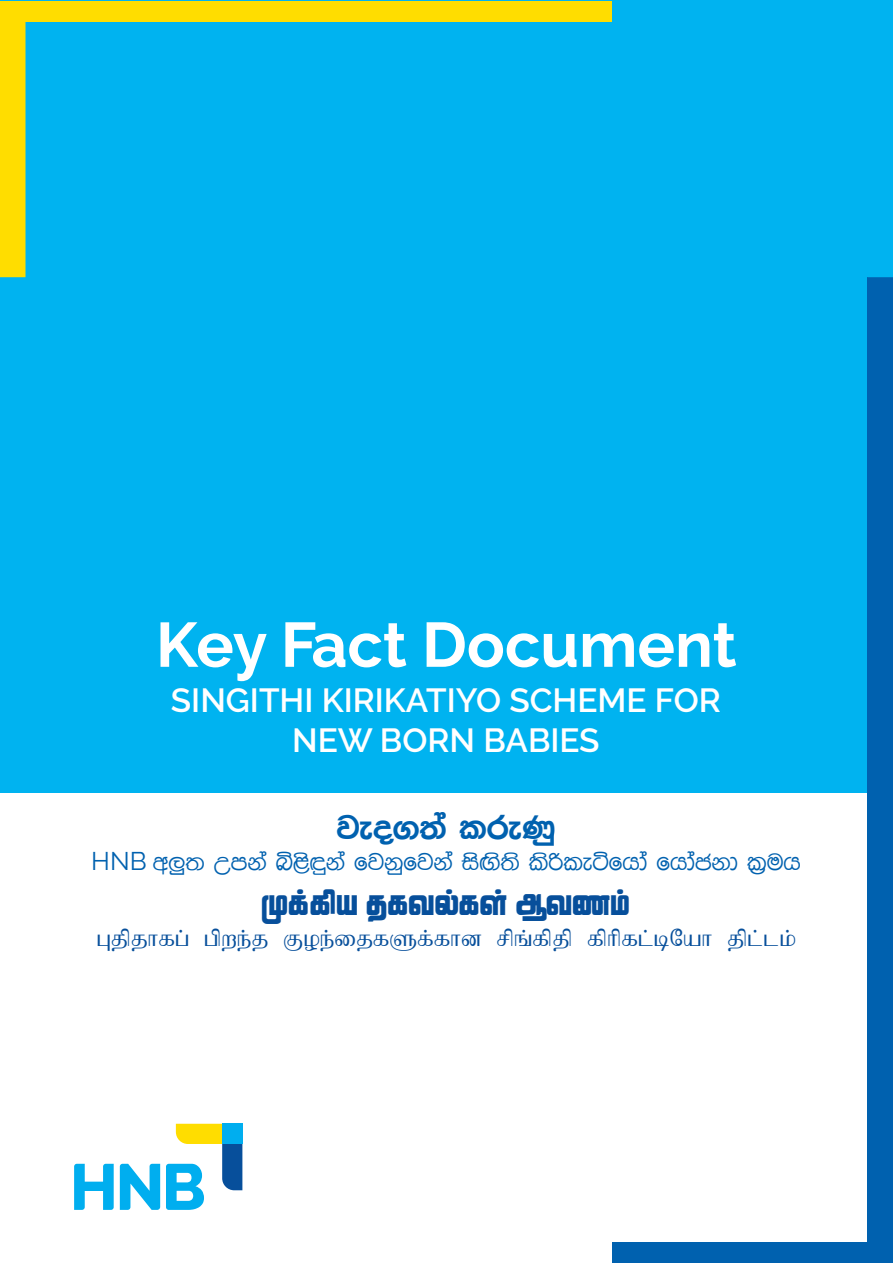
<style>
.page{position:relative;width:893px;height:1263px;background:#fff}
.page>*{position:absolute;margin:0;border:0;box-sizing:border-box;transform-origin:0 0}
.t1{font:700 62.7px "Raleway";color:#fff}
.t2{font:38.25px "Lathangi";color:#074f9b}
.t3{font:36px "FM Ganganeex";color:#0061af}
.t4{font:600 33.3px/40px "Raleway";color:#fff;text-align:center}
.t5{font:25.95px "Bamini";color:#074f9b}
.t6{font:25.5px "FM Malithix";color:#0061af}
.s1{font-family:"Raleway"}
</style>
<div class="page">
<div style="left:0;top:0;width:892px;height:793px;background:#00b3f0"></div>
<div style="left:0;top:1px;width:26px;height:276px;background:#fd0"></div>
<div style="left:0;top:1px;width:892px;height:21px;background:#fd0"></div>
<div style="left:612px;top:1px;width:280px;height:21px;background:#00b3f0"></div>
<div style="left:612px;top:1242px;width:281px;height:21px;background:#0061af"></div>
<div style="left:867px;top:277px;width:26px;height:986px;background:#0061af"></div>
<svg style="left:892px;top:1px;width:1px;height:276px"></svg>
<svg style="left:74px;top:1164px;width:40px;height:46px"></svg>
<svg style="left:120px;top:1164px;width:40px;height:46px"></svg>
<svg style="left:166px;top:1124px;width:76px;height:86px"></svg>
<div style="left:222px;top:1124px;width:20px;height:20px;background:#00aeef"></div>
<h1 class="t1" style="left:156px;top:609px;width:582px">Key Fact Document</h1>
<p class="t4" style="left:171px;top:680px;width:551px">SINGITHI KIRIKATIYO SCHEME FOR<br>NEW BORN BABIES</p>
<h3 class="t3" style="left:337px;top:809px;width:243px">jeo.;a lreKq</h3>
<p class="t6" style="left:91px;top:849px;width:712px"><span class="s1">HNB</span> w¨; Wmka ì&lt;s÷ka fjkqfjka isÕs;slsßleáfhda fhdackd l%uh</p>
<h2 class="t2" style="left:262px;top:886px;width:370px">Kf;fpa jfty;fs; Mtzk;</h2>
<p class="t5" style="left:97px;top:927px;width:701px">GJPJHFG; GPWE;J FOE;IJFSF;FHD RPQ;FPJP FPHPFL;BNAH JPL;LK;</p>
</div>
